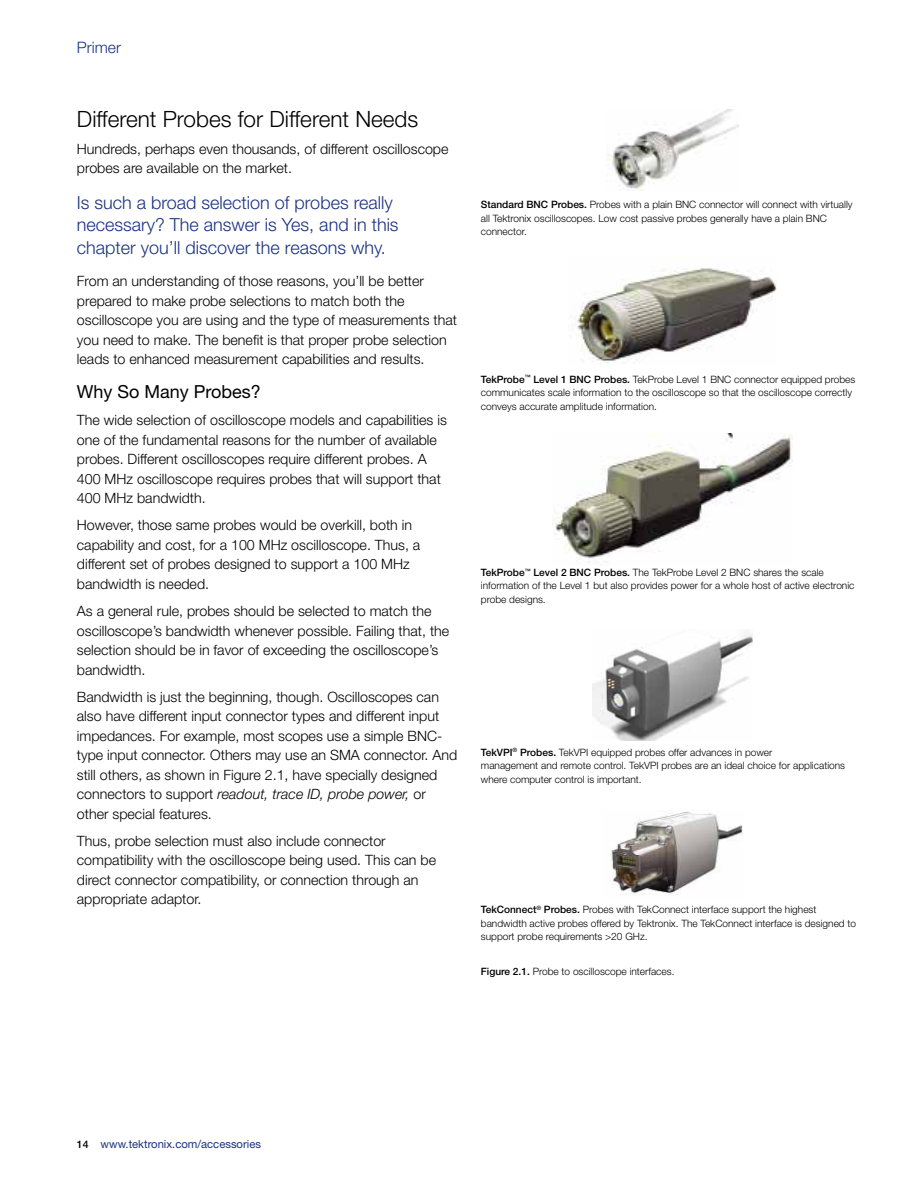
<style>
.page{position:relative;width:918px;height:1188px;background:#fff}
.page>*{position:absolute;margin:0;border:0;box-sizing:border-box;transform-origin:0 0}
.t1{font:300 22.5px "Helvetica Neue";color:#000}
.t2{font:300 18px/22.5px "Helvetica Neue";color:#1b3281}
.t3{font:18px "Helvetica Neue";color:#000}
.t4{font:300 15.75px "Helvetica Neue";color:#1b3281}
.t5{font:300 14.25px/19.5px "Helvetica Neue";color:#000}
.t6{font:11.25px "Helvetica Neue";color:#1b3281}
.t7{font:300 10.2px/13.5px "Helvetica Neue";color:#000}
.s1{font-style:italic}
.s2{font-weight:500}
.s3{font-weight:500;font-size:10.5px;color:#000}
</style>
<div class="page">
<img style="left:606px;top:110px;width:132px;height:81px">
<img style="left:552px;top:434px;width:240px;height:128px">
<img style="left:568px;top:268px;width:209px;height:96px">
<img style="left:593px;top:631px;width:159px;height:109px">
<img style="left:610px;top:812px;width:132px;height:84px">
<p class="t4" style="left:77px;top:37px;width:46px">Primer</p>
<h1 class="t1" style="left:77px;top:105px;width:343px">Different Probes for Different Needs</h1>
<p class="t5" style="left:77px;top:139px;width:373px">Hundreds, perhaps even thousands, of different oscilloscope probes are available on the market.</p>
<p class="t2" style="left:77px;top:191px;width:323px">Is such a broad selection of probes really necessary? The answer is Yes, and in this chapter you’ll discover the reasons why.</p>
<p class="t5" style="left:77px;top:271px;width:382px">From an understanding of those reasons, you’ll be better prepared to make probe selections to match both the oscilloscope you are using and the type of measurements that you need to make. The benefit is that proper probe selection leads to enhanced measurement capabilities and results.</p>
<p class="t3" style="left:77px;top:381px;width:186px">Why So Many Probes?</p>
<p class="t5" style="left:77px;top:410px;width:372px">The wide selection of oscilloscope models and capabilities is one of the fundamental reasons for the number of available probes. Different oscilloscopes require different probes. A 400 MHz oscilloscope requires probes that will support that 400 MHz bandwidth.</p>
<p class="t5" style="left:77px;top:515px;width:345px">However, those same probes would be overkill, both in capability and cost, for a 100 MHz oscilloscope. Thus, a different set of probes designed to support a 100 MHz bandwidth is needed.</p>
<p class="t5" style="left:77px;top:601px;width:374px">As a general rule, probes should be selected to match the oscilloscope’s bandwidth whenever possible. Failing that, the selection should be in favor of exceeding the oscilloscope’s bandwidth.</p>
<p class="t5" style="left:77px;top:686px;width:382px">Bandwidth is just the beginning, though. Oscilloscopes can also have different input connector types and different input impedances. For example, most scopes use a simple BNC&shy;type input connector. Others may use an SMA connector. And still others, as shown in Figure 2.1, have specially designed connectors to support <span class="s1">readout, trace ID, probe power,</span> or other special features.</p>
<p class="t5" style="left:77px;top:830px;width:361px">Thus, probe selection must also include connector compatibility with the oscilloscope being used. This can be direct connector compatibility, or connection through an appropriate adaptor.</p>
<p class="t7" style="left:481px;top:197px;width:373px"><span class="s2">Standard BNC Probes.</span> Probes with a plain BNC connector will connect with virtually all Tektronix oscilloscopes. Low cost passive probes generally have a plain BNC connector.</p>
<p class="t7" style="left:481px;top:372px;width:376px"><span class="s2">TekProbe</span><sup>™</sup> <span class="s2">Level 1 BNC Probes.</span> TekProbe Level 1 BNC connector equipped probes communicates scale information to the oscilloscope so that the oscilloscope correctly conveys accurate amplitude information.</p>
<p class="t7" style="left:481px;top:565px;width:375px"><span class="s2">TekProbe</span><sup>™</sup> <span class="s2">Level 2 BNC Probes.</span> The TekProbe Level 2 BNC shares the scale information of the Level 1 but also provides power for a whole host of active electronic probe designs.</p>
<p class="t7" style="left:481px;top:745px;width:366px"><span class="s2">TekVPI</span><sup>®</sup> <span class="s2">Probes.</span> TekVPI equipped probes offer advances in power<br>management and remote control. TekVPI probes are an ideal choice for applications where computer control is important.</p>
<p class="t7" style="left:481px;top:903px;width:377px"><span class="s2">TekConnect</span><sup>®</sup> <span class="s2">Probes.</span> Probes with TekConnect interface support the highest bandwidth active probes offered by Tektronix. The TekConnect interface is designed to support probe requirements &gt;20 GHz.</p>
<p class="t7" style="left:481px;top:965px;width:195px"><span class="s2">Figure 2.1.</span> Probe to oscilloscope interfaces.</p>
<p class="t6" style="left:77px;top:1138px;width:186px"><span class="s3">14</span> www.tektronix.com/accessories</p>
</div>
